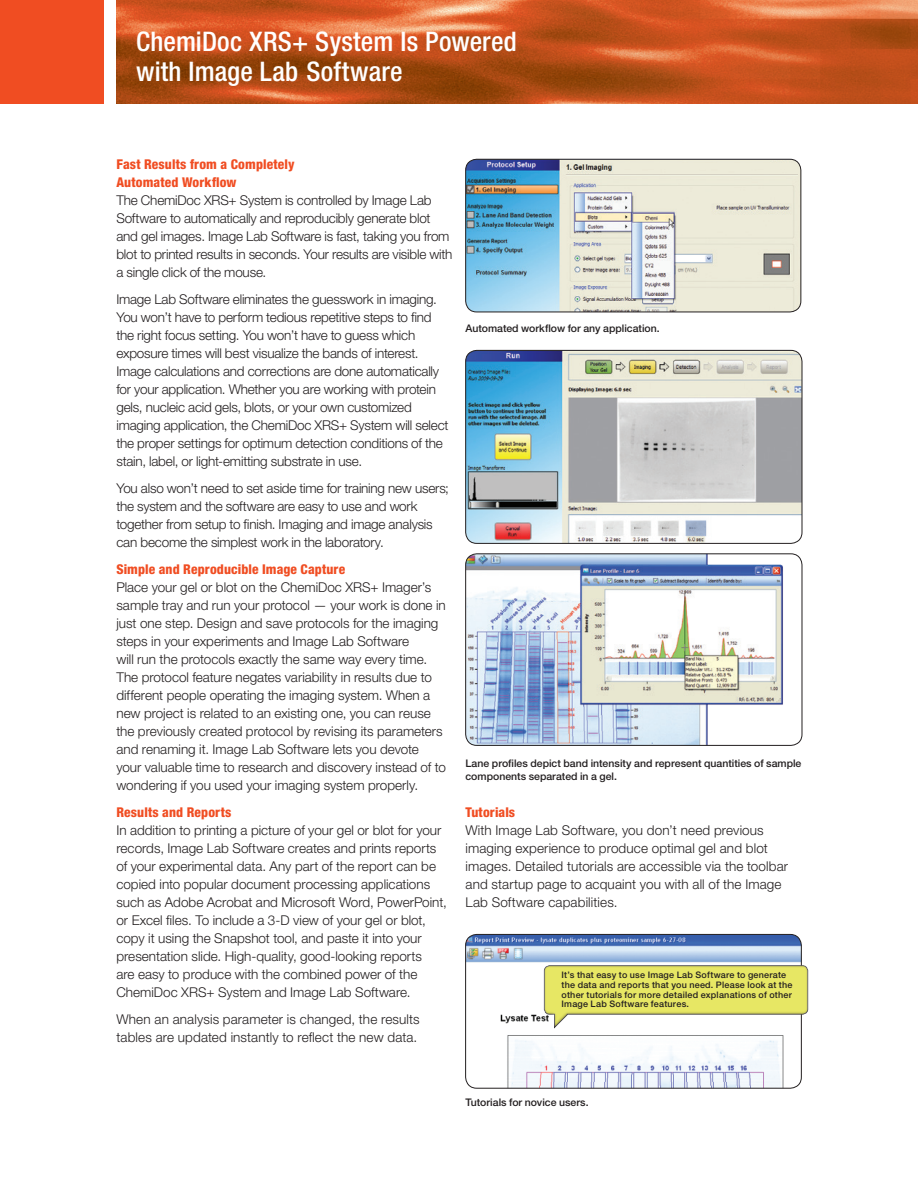
<style>
.page{position:relative;width:918px;height:1188px;background:#fff}
.page>*{position:absolute;margin:0;border:0;box-sizing:border-box;transform-origin:0 0}
.t1{font:500 condensed 27px/30px "Helvetica Neue LT Std";letter-spacing:.005em;color:#fff}
.t2{font:300 13.5px/18px "Helvetica Neue LT Std";letter-spacing:-.01em;color:#231f20}
.t3{font:300 13.5px/18px "Helvetica Neue LT Std";letter-spacing:.01em;color:#231f20}
.t4{font:800 condensed 13.5px/18px "Helvetica Neue LT Std";letter-spacing:.01em;color:#f04d22}
.t5{font:500 10.5px/13.5px "Helvetica Neue LT Std";color:#231f20}
.t6{font:500 9px/9.8px "Helvetica Neue LT Std";letter-spacing:.025em;color:#231f20}
</style>
<div class="page">
<img style="left:116px;top:0;width:802px;height:104px">
<div style="left:0;top:0;width:103px;height:104px;background:#f04d22"></div>
<img style="left:466px;top:554px;width:317px;height:191px">
<div style="left:465px;top:554px;width:337px;height:192px;border:1px solid #231f20;border-radius:11px"></div>
<img style="left:466px;top:350px;width:336px;height:193px">
<div style="left:465px;top:350px;width:337px;height:194px;border:1px solid #231f20;border-radius:11px"></div>
<img style="left:466px;top:159px;width:335px;height:153px">
<div style="left:465px;top:159px;width:336px;height:153px;border:1px solid #231f20;border-radius:11px"></div>
<img style="left:466px;top:934px;width:335px;height:154px">
<div style="left:465px;top:934px;width:337px;height:154px;border:1px solid #231f20;border-radius:11px"></div>
<div style="left:543px;top:964px;width:267px;height:64px;background:#231f20;opacity:.75"></div>
<h1 class="t1" style="left:136px;top:27px;width:382px">ChemiDoc XRS+ System Is Powered with Image Lab Software</h1>
<p class="t4" style="left:116px;top:155px;width:180px">Fast Results from a Completely<br>Automated Workflow</p>
<p class="t2" style="left:116px;top:191px;width:338px">The ChemiDoc XRS+ System is controlled by Image Lab Software to automatically and reproducibly generate blot and gel images. Image Lab Software is fast, taking you from blot to printed results in seconds. Your results are visible with a single click of the mouse.</p>
<p class="t2" style="left:116px;top:290px;width:334px">Image Lab Software eliminates the guesswork in imaging.<br>You won’t have to perform tedious repetitive steps to find the right focus setting. You won’t have to guess which exposure times will best visualize the bands of interest.<br>Image calculations and corrections are done automatically for your application. Whether you are working with protein gels, nucleic acid gels, blots, or your own customized imaging application, the ChemiDoc XRS+ System will select the proper settings for optimum detection conditions of the stain, label, or light-emitting substrate in use.</p>
<p class="t2" style="left:116px;top:479px;width:334px">You also won’t need to set aside time for training new users; the system and the software are easy to use and work together from setup to finish. Imaging and image analysis can become the simplest work in the laboratory.</p>
<p class="t4" style="left:116px;top:560px;width:230px">Simple and Reproducible Image Capture</p>
<p class="t2" style="left:116px;top:578px;width:331px">Place your gel or blot on the ChemiDoc XRS+ Imager’s sample tray and run your protocol — your work is done in just one step. Design and save protocols for the imaging steps in your experiments and Image Lab Software<br>will run the protocols exactly the same way every time.<br>The protocol feature negates variability in results due to different people operating the imaging system. When a new project is related to an existing one, you can reuse the previously created protocol by revising its parameters and renaming it. Image Lab Software lets you devote your valuable time to research and discovery instead of to wondering if you used your imaging system properly.</p>
<p class="t4" style="left:116px;top:803px;width:117px">Results and Reports</p>
<p class="t2" style="left:116px;top:820px;width:332px">In addition to printing a picture of your gel or blot for your records, Image Lab Software creates and prints reports of your experimental data. Any part of the report can be copied into popular document processing applications such as Adobe Acrobat and Microsoft Word, PowerPoint, or Excel files. To include a 3-D view of your gel or blot, copy it using the Snapshot tool, and paste it into your presentation slide. High-quality, good-looking reports<br>are easy to produce with the combined power of the ChemiDoc XRS+ System and Image Lab Software.</p>
<p class="t3" style="left:116px;top:1009px;width:305px">When an analysis parameter is changed, the results tables are updated instantly to reflect the new data.</p>
<p class="t5" style="left:465px;top:321px;width:196px">Automated workflow for any application.</p>
<p class="t5" style="left:465px;top:756px;width:338px">Lane profiles depict band intensity and represent quantities of sample components separated in a gel.</p>
<p class="t4" style="left:465px;top:803px;width:51px">Tutorials</p>
<p class="t3" style="left:465px;top:821px;width:324px">With Image Lab Software, you don’t need previous imaging experience to produce optimal gel and blot images. Detailed tutorials are accessible via the toolbar and startup page to acquaint you with all of the Image Lab Software capabilities.</p>
<p class="t6" style="left:562px;top:970px;width:232px">It’s that easy to use Image Lab Software to generate the data and reports that you need. Please look at the other tutorials for more detailed explanations of other Image Lab Software features.</p>
<p class="t5" style="left:465px;top:1096px;width:125px">Tutorials for novice users.</p>
</div>
